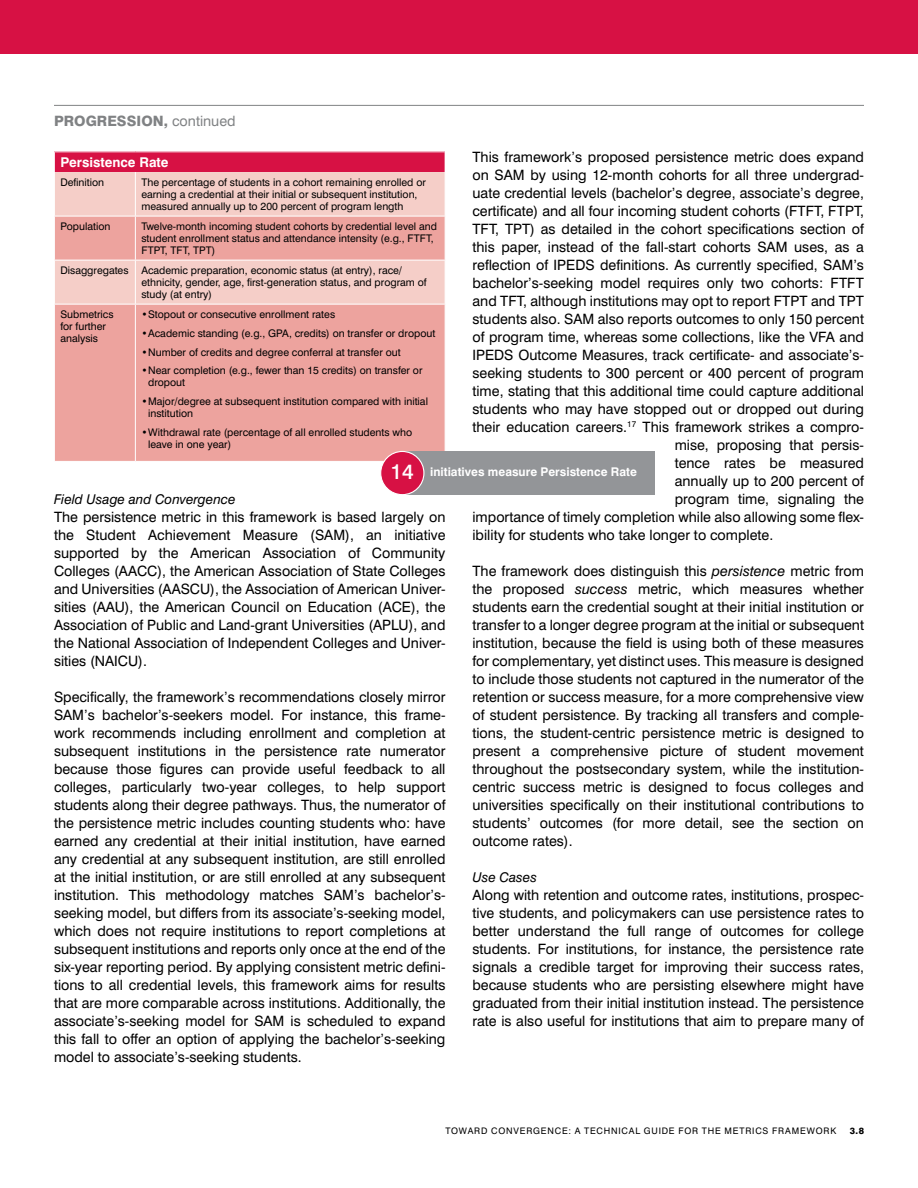
<style>
.page{position:relative;width:918px;height:1188px;background:#fff}
.page>*{position:absolute;margin:0;border:0;box-sizing:border-box;transform-origin:0 0}
.t1{font:14.25px/18px "Swiss 721 BT";color:#000;text-align:justify}
.t2{font:800 14.25px "Swiss 721 BT";color:#808284}
.t3{font:italic 13.5px "Swiss 721 BT";color:#000}
.t4{font:700 13.5px "Swiss 721 BT";color:#fff}
.t5{font:700 12px "Swiss 721 BT";color:#fff}
.t6{font:10.5px/12px "Swiss 721 BT";color:#000}
.t7{font:9px "Swiss 721 BT";letter-spacing:.095em;color:#000}
.t8{font:800 9px "Swiss 721 BT";color:#000}
.s1{font-weight:400}
.s2{font-style:italic}
.s3{font-weight:500;font-size:21px}
</style>
<div class="page">
<div style="left:0;top:0;width:918px;height:54px;background:#d71144"></div>
<hr style="left:54px;top:105px;width:810px;height:1px;background:#808284">
<div style="left:54px;top:152px;width:391px;height:20px;background:#d71144"></div>
<div style="left:55px;top:172px;width:390px;height:44px;background:#f5cec8"></div>
<svg style="left:55px;top:217px;width:390px;height:244px;background:#eeaba5"></svg>
<hr style="left:135px;top:172px;width:1px;height:44px;background:#fff">
<hr style="left:135px;top:216px;width:1px;height:44px;background:#fff">
<hr style="left:54px;top:260px;width:81px;height:1px;background:#fff">
<hr style="left:135px;top:260px;width:311px;height:1px;background:#fff">
<hr style="left:135px;top:260px;width:1px;height:44px;background:#fff">
<hr style="left:54px;top:304px;width:81px;height:1px;background:#fff">
<hr style="left:135px;top:304px;width:311px;height:1px;background:#fff">
<hr style="left:135px;top:305px;width:1px;height:156px;background:#fff">
<svg style="left:54px;top:152px;width:1px;height:20px"></svg>
<div style="left:402px;top:451px;width:252px;height:44px;background:#939598"></div>
<div style="left:381px;top:451px;width:43px;height:44px;background:#d71144;border-radius:50%"></div>
<div style="left:380px;top:451px;width:44px;height:44px;border:1px solid #fff;border-radius:50%"></div>
<p class="t2" style="left:54px;top:112px;width:183px">PROGRESSION, <span class="s1">continued</span></p>
<p class="t4" style="left:60px;top:154px;width:110px">Persistence Rate</p>
<p class="t6" style="left:60px;top:176px;width:45px">Definition</p>
<p class="t6" style="left:141px;top:176px;width:286px">The percentage of students in a cohort remaining enrolled or earning a credential at their initial or subsequent institution, measured annually up to 200 percent of program length</p>
<p class="t6" style="left:60px;top:220px;width:52px">Population</p>
<p class="t6" style="left:141px;top:220px;width:297px">Twelve-month incoming student cohorts by credential level and student enrollment status and attendance intensity (e.g., FTFT,<br>FTPT, TFT, TPT)</p>
<p class="t6" style="left:141px;top:264px;width:287px;text-indent:-81px">Disaggregates Academic preparation, economic status (at entry), race/ ethnicity, gender, age, first-generation status, and program of study (at entry)</p>
<p class="t6" style="left:60px;top:308px;width:55px">Submetrics for further analysis</p>
<p class="t6" style="left:141px;top:308px;width:195px">•Stopout or consecutive enrollment rates</p>
<p class="t1" style="left:472px;top:148px;width:393px">This framework’s proposed persistence metric does expand</p>
<p class="t1" style="left:472px;top:166px;width:393px">on SAM by using 12-month cohorts for all three undergrad-</p>
<p class="t1" style="left:472px;top:184px;width:393px">uate credential levels (bachelor’s degree, associate’s degree,</p>
<p class="t1" style="left:472px;top:202px;width:393px">certificate) and all four incoming student cohorts (FTFT, FTPT,</p>
<p class="t1" style="left:472px;top:220px;width:393px">TFT, TPT) as detailed in the cohort specifications section of</p>
<p class="t1" style="left:472px;top:238px;width:393px">this paper, instead of the fall-start cohorts SAM uses, as a</p>
<p class="t1" style="left:472px;top:256px;width:393px">reflection of IPEDS definitions. As currently specified, SAM’s</p>
<p class="t1" style="left:472px;top:274px;width:393px">bachelor’s-seeking model requires only two cohorts: FTFT</p>
<p class="t1" style="left:472px;top:292px;width:393px">and TFT, although institutions may opt to report FTPT and TPT</p>
<p class="t1" style="left:472px;top:310px;width:393px">students also. SAM also reports outcomes to only 150 percent</p>
<p class="t1" style="left:472px;top:328px;width:393px">of program time, whereas some collections, like the VFA and</p>
<p class="t1" style="left:472px;top:346px;width:393px">IPEDS Outcome Measures, track certificate- and associate’s-</p>
<p class="t1" style="left:472px;top:364px;width:393px">seeking students to 300 percent or 400 percent of program</p>
<p class="t1" style="left:472px;top:382px;width:393px">time, stating that this additional time could capture additional</p>
<p class="t1" style="left:472px;top:400px;width:393px">students who may have stopped out or dropped out during</p>
<p class="t1" style="left:472px;top:418px;width:393px">their education careers.<sup>17</sup> This framework strikes a compro-</p>
<p class="t1" style="left:675px;top:436px;width:191px">mise, proposing that persis-</p>
<p class="t1" style="left:675px;top:454px;width:191px">tence rates be measured</p>
<p class="t1" style="left:675px;top:472px;width:191px">annually up to 200 percent of</p>
<p class="t1" style="left:675px;top:490px;width:191px">program time, signaling the</p>
<p class="t1" style="left:472px;top:508px;width:393px">importance of timely completion while also allowing some flex-</p>
<p class="t1" style="left:472px;top:526px;width:302px">ibility for students who take longer to complete.</p>
<p class="t1" style="left:472px;top:562px;width:393px">The framework does distinguish this <span class="s2">persistence</span> metric from the proposed <span class="s2">success</span> metric, which measures whether students earn the credential sought at their initial institution or transfer to a longer degree program at the initial or subsequent institution, because the field is using both of these measures for complementary, yet distinct uses. This measure is designed to include those students not captured in the numerator of the retention or success measure, for a more comprehensive view of student persistence. By tracking all transfers and comple&shy;tions, the student-centric persistence metric is designed to present a comprehensive picture of student movement throughout the postsecondary system, while the institution&shy;centric success metric is designed to focus colleges and universities specifically on their institutional contributions to students’ outcomes (for more detail, see the section on outcome rates).</p>
<p class="t3" style="left:472px;top:869px;width:66px">Use Cases</p>
<p class="t1" style="left:472px;top:886px;width:393px">Along with retention and outcome rates, institutions, prospec&shy;tive students, and policymakers can use persistence rates to better understand the full range of outcomes for college students. For institutions, for instance, the persistence rate signals a credible target for improving their success rates, because students who are persisting elsewhere might have graduated from their initial institution instead. The persistence rate is also useful for institutions that aim to prepare many of</p>
<p class="t6" style="left:141px;top:327px;width:296px">•Academic standing (e.g., GPA, credits) on transfer or dropout</p>
<p class="t6" style="left:141px;top:346px;width:261px">•Number of credits and degree conferral at transfer out</p>
<p class="t6" style="left:148px;top:365px;width:276px;text-indent:-7px">•Near completion (e.g., fewer than 15 credits) on transfer or dropout</p>
<p class="t6" style="left:148px;top:395px;width:281px;text-indent:-7px">•Major/degree at subsequent institution compared with initial institution</p>
<p class="t6" style="left:148px;top:426px;width:266px;text-indent:-7px">•Withdrawal rate (percentage of all enrolled students who leave in one year)</p>
<p class="t5" style="left:391px;top:465px;width:248px"><span class="s3">14</span> initiatives measure Persistence Rate</p>
<p class="t3" style="left:54px;top:491px;width:183px">Field Usage and Convergence</p>
<p class="t1" style="left:54px;top:508px;width:393px">The persistence metric in this framework is based largely on the Student Achievement Measure (SAM), an initiative supported by the American Association of Community Colleges (AACC), the American Association of State Colleges and Universities (AASCU), the Association of American Univer&shy;sities (AAU), the American Council on Education (ACE), the Association of Public and Land-grant Universities (APLU), and the National Association of Independent Colleges and Univer&shy;sities (NAICU).</p>
<p class="t1" style="left:54px;top:688px;width:393px">Specifically, the framework’s recommendations closely mirror SAM’s bachelor’s-seekers model. For instance, this frame&shy;work recommends including enrollment and completion at subsequent institutions in the persistence rate numerator because those figures can provide useful feedback to all colleges, particularly two-year colleges, to help support students along their degree pathways. Thus, the numerator of the persistence metric includes counting students who: have earned any credential at their initial institution, have earned any credential at any subsequent institution, are still enrolled at the initial institution, or are still enrolled at any subsequent institution. This methodology matches SAM’s bachelor’s&shy;seeking model, but differs from its associate’s-seeking model, which does not require institutions to report completions at subsequent institutions and reports only once at the end of the six-year reporting period. By applying consistent metric defini&shy;tions to all credential levels, this framework aims for results that are more comparable across institutions. Additionally, the associate’s-seeking model for SAM is scheduled to expand this fall to offer an option of applying the bachelor’s-seeking model to associate’s-seeking students.</p>
<p class="t7" style="left:446px;top:1125px;width:392px">TOWARD CONVERGENCE: A TECHNICAL GUIDE FOR THE METRICS FRAMEWORK</p>
<p class="t8" style="left:850px;top:1125px;width:16px">3.8</p>
</div>
